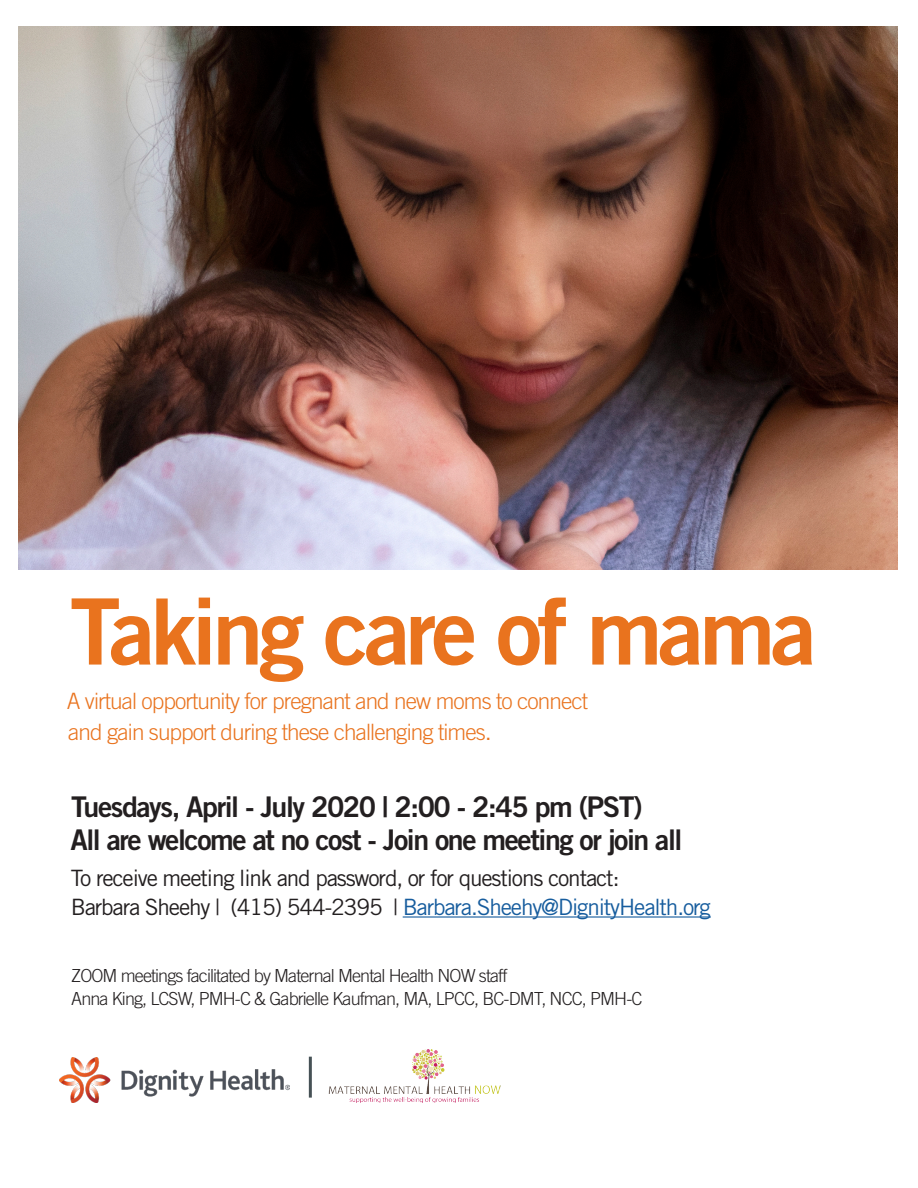
<style>
.page{position:relative;width:918px;height:1188px;background:#fff}
.page>*{position:absolute;margin:0;border:0;box-sizing:border-box;transform-origin:0 0}
.t1{font:91.5px "Trade Gothic LT Std Bd 2";letter-spacing:-.05em;color:#e9731e}
.t2{font:28.5px "Trade Gothic LT Std Bd 2";letter-spacing:-.05em;color:#231f20}
.t3{font:22.5px/28.5px "Trade Gothic LT Std";letter-spacing:-.05em;color:#231f20}
.t4{font:300 22.5px/30.6px "Trade Gothic LT Std";letter-spacing:-.04em;color:#e9731e}
.t5{font:300 18px "Trade Gothic LT Std";letter-spacing:-.05em;color:#231f20}
.s1{font-size:25.5px}
.s2{color:#175d9e}
</style>
<div class="page">
<img style="left:18px;top:27px;width:880px;height:542px">
<hr style="left:403px;top:916px;width:308px;height:2px;background:#175d9e">
<hr style="left:309px;top:1057px;width:3px;height:41px;background:#465155">
<img style="left:59px;top:1058px;width:230px;height:44px">
<img style="left:328px;top:1050px;width:173px;height:52px">
<p class="t1" style="left:70px;top:575px;width:748px">Taking care of mama</p>
<p class="t4" style="left:67px;top:686px;width:523px">A virtual opportunity for pregnant and new moms to connect and gain support during these challenging times<span class="s1">.</span></p>
<p class="t2" style="left:71px;top:789px;width:573px">Tuesdays, April - July 2020 | 2:00 - 2:45 pm (PST)</p>
<p class="t2" style="left:70px;top:822px;width:613px">All are welcome at no cost - Join one meeting or join all</p>
<p class="t3" style="left:71px;top:864px;width:641px">To receive meeting link and password, or for questions contact:<br>Barbara Sheehy | (415) 544-2395 | <span class="s2">Barbara.Sheehy@DignityHealth.org</span></p>
<p class="t5" style="left:71px;top:965px;width:438px">ZOOM meetings facilitated by Maternal Mental Health NOW staff</p>
<p class="t5" style="left:71px;top:988px;width:573px">Anna King, LCSW, PMH-C &amp; Gabrielle Kaufman, MA, LPCC, BC-DMT, NCC, PMH-C</p>
</div>
